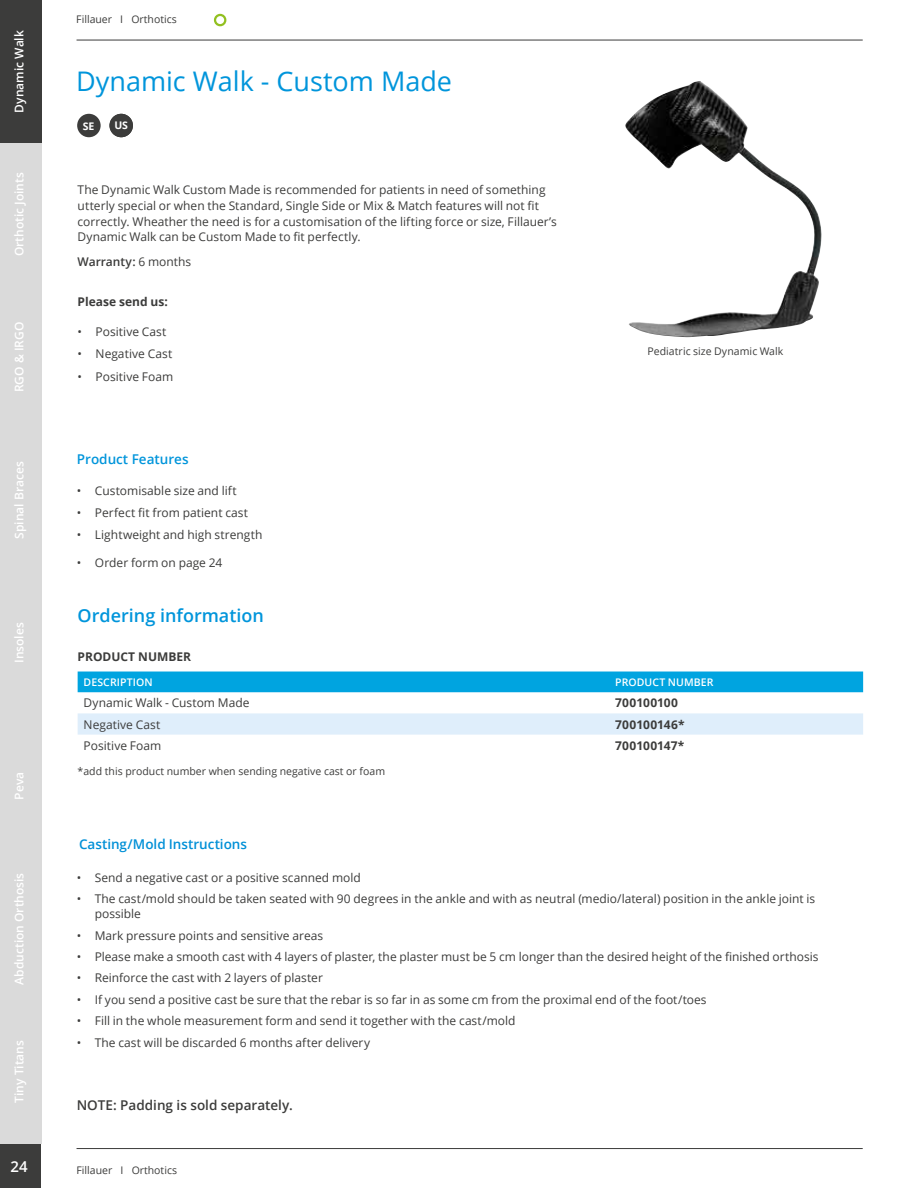
<style>
.page{position:relative;width:918px;height:1188px;background:#fff}
.page>*{position:absolute;margin:0;border:0;box-sizing:border-box;transform-origin:0 0}
.t1{font:27px "Open Sans";color:#0095db}
.t2{font:600 18px "Open Sans";color:#0095db}
.t3{font:600 15px "Open Sans";color:#fff}
.t4{font:600 13.5px "Open Sans";color:#3c3c3b}
.t5{font:600 13.5px "Open Sans";color:#0090d7}
.t6{font:600 13.5px "Open Sans";color:#0095db}
.t7{font:12px/15.8px "Open Sans";color:#3c3c3b}
.t8{font:600 12px "Open Sans";color:#fff}
.t9{font:700 12px "Open Sans";color:#3c3c3b}
.t10{font:600 12px "Open Sans";color:#3c3c3b}
.t11{font:10.5px "Open Sans";color:#3c3c3b}
.t12{font:600 10.5px "Open Sans";letter-spacing:.01em;color:#fff}
.t13{font:700 10.5px "Open Sans";color:#fff}
.s1{font-weight:400}
</style>
<div class="page">
<img style="left:625px;top:81px;width:197px;height:256px">
<div style="left:77px;top:114px;width:24px;height:23px;background:#3c3c3b;border-radius:50%"></div>
<div style="left:78px;top:672px;width:785px;height:20px;background:#00a4e0"></div>
<svg style="left:78px;top:713px;width:785px;height:22px;background:#e0eefb"></svg>
<div style="left:109px;top:114px;width:24px;height:23px;background:#3c3c3b;border-radius:50%"></div>
<div style="left:0;top:1143px;width:41px;height:45px;background:#3c3c3b"></div>
<hr style="left:77px;top:40px;width:786px;height:1px;background:#3c3c3b">
<hr style="left:77px;top:1148px;width:786px;height:1px;background:#3c3c3b">
<div style="left:214px;top:14px;width:12px;height:12px;border:2px solid #92c020;border-radius:50%"></div>
<div style="left:0;top:0;width:41px;height:143px;background:#3c3c3b"></div>
<div style="left:0;top:143px;width:41px;height:143px;background:#dadada"></div>
<div style="left:0;top:286px;width:41px;height:143px;background:#dadada"></div>
<div style="left:0;top:429px;width:41px;height:143px;background:#dadada"></div>
<div style="left:0;top:572px;width:41px;height:143px;background:#dadada"></div>
<div style="left:0;top:715px;width:41px;height:143px;background:#dadada"></div>
<div style="left:0;top:858px;width:41px;height:143px;background:#dadada"></div>
<div style="left:0;top:1001px;width:41px;height:143px;background:#dadada"></div>
<p class="t8" style="left:11px;top:113px;width:84px;rotate:-90deg">Dynamic Walk</p>
<p class="t8" style="left:11px;top:256px;width:85px;rotate:-90deg">Orthotic Joints</p>
<p class="t8" style="left:11px;top:392px;width:72px;rotate:-90deg">RGO &amp; IRGO</p>
<p class="t8" style="left:11px;top:539px;width:79px;rotate:-90deg">Spinal Braces</p>
<p class="t8" style="left:11px;top:663px;width:42px;rotate:-90deg">Insoles</p>
<p class="t8" style="left:11px;top:800px;width:29px;rotate:-90deg">Peva</p>
<p class="t8" style="left:11px;top:985px;width:113px;rotate:-90deg">Abduction Orthosis</p>
<p class="t8" style="left:11px;top:1103px;width:64px;rotate:-90deg">Tiny Titans</p>
<p class="t11" style="left:76px;top:12px;width:102px">Fillauer I Orthotics</p>
<h1 class="t1" style="left:76px;top:62px;width:378px">Dynamic Walk - Custom Made</h1>
<p class="t13" style="left:83px;top:119px;width:13px">SE</p>
<p class="t13" style="left:114px;top:118px;width:15px">US</p>
<p class="t7" style="left:78px;top:182px;width:481px">The Dynamic Walk Custom Made is recommended for patients in need of something utterly special or when the Standard, Single Side or Mix &amp; Match features will not fit correctly. Wheather the need is for a customisation of the lifting force or size, Fillauer’s Dynamic Walk can be Custom Made to fit perfectly.</p>
<p class="t10" style="left:78px;top:253px;width:115px">Warranty: <span class="s1">6 months</span></p>
<p class="t9" style="left:78px;top:293px;width:92px">Please send us:</p>
<p class="t7" style="left:78px;top:324px;width:90px">• Positive Cast</p>
<p class="t7" style="left:78px;top:346px;width:96px">• Negative Cast</p>
<p class="t7" style="left:78px;top:368px;width:97px">• Positive Foam</p>
<p class="t6" style="left:77px;top:450px;width:113px">Product Features</p>
<p class="t7" style="left:77px;top:482px;width:161px">• Customisable size and lift</p>
<p class="t7" style="left:77px;top:504px;width:173px">• Perfect fit from patient cast</p>
<p class="t7" style="left:77px;top:527px;width:187px">• Lightweight and high strength</p>
<p class="t7" style="left:77px;top:555px;width:147px">• Order form on page 24</p>
<p class="t11" style="left:647px;top:344px;width:137px">Pediatric size Dynamic Walk</p>
<h2 class="t2" style="left:78px;top:603px;width:188px">Ordering information</h2>
<p class="t9" style="left:78px;top:648px;width:115px">PRODUCT NUMBER</p>
<p class="t12" style="left:84px;top:675px;width:71px">DESCRIPTION</p>
<p class="t12" style="left:615px;top:675px;width:100px">PRODUCT NUMBER</p>
<p class="t7" style="left:84px;top:695px;width:167px">Dynamic Walk - Custom Made</p>
<p class="t9" style="left:615px;top:695px;width:64px">700100100</p>
<p class="t7" style="left:84px;top:716px;width:78px">Negative Cast</p>
<p class="t9" style="left:615px;top:716px;width:71px">700100146*</p>
<p class="t7" style="left:84px;top:737px;width:79px">Positive Foam</p>
<p class="t9" style="left:615px;top:737px;width:71px">700100147*</p>
<p class="t11" style="left:78px;top:764px;width:309px">*add this product number when sending negative cast or foam</p>
<p class="t5" style="left:79px;top:835px;width:169px">Casting/Mold Instructions</p>
<p class="t7" style="left:77px;top:869px;width:286px">• Send a negative cast or a positive scanned mold</p>
<p class="t7" style="left:95px;top:891px;width:722px;line-height:15px;text-indent:-18px">• The cast/mold should be taken seated with 90 degrees in the ankle and with as neutral (medio/lateral) position in the ankle joint is possible</p>
<p class="t7" style="left:77px;top:927px;width:248px">• Mark pressure points and sensitive areas</p>
<p class="t7" style="left:77px;top:948px;width:743px">• Please make a smooth cast with 4 layers of plaster, the plaster must be 5 cm longer than the desired height of the finished orthosis</p>
<p class="t7" style="left:77px;top:970px;width:248px">• Reinforce the cast with 2 layers of plaster</p>
<p class="t7" style="left:77px;top:991px;width:632px">• If you send a positive cast be sure that the rebar is so far in as some cm from the proximal end of the foot/toes</p>
<p class="t7" style="left:77px;top:1013px;width:440px">• Fill in the whole measurement form and send it together with the cast/mold</p>
<p class="t7" style="left:77px;top:1034px;width:295px">• The cast will be discarded 6 months after delivery</p>
<p class="t4" style="left:77px;top:1096px;width:218px">NOTE: Padding is sold separately.</p>
<p class="t3" style="left:11px;top:1156px;width:19px">24</p>
<p class="t11" style="left:77px;top:1163px;width:102px">Fillauer I Orthotics</p>
</div>
